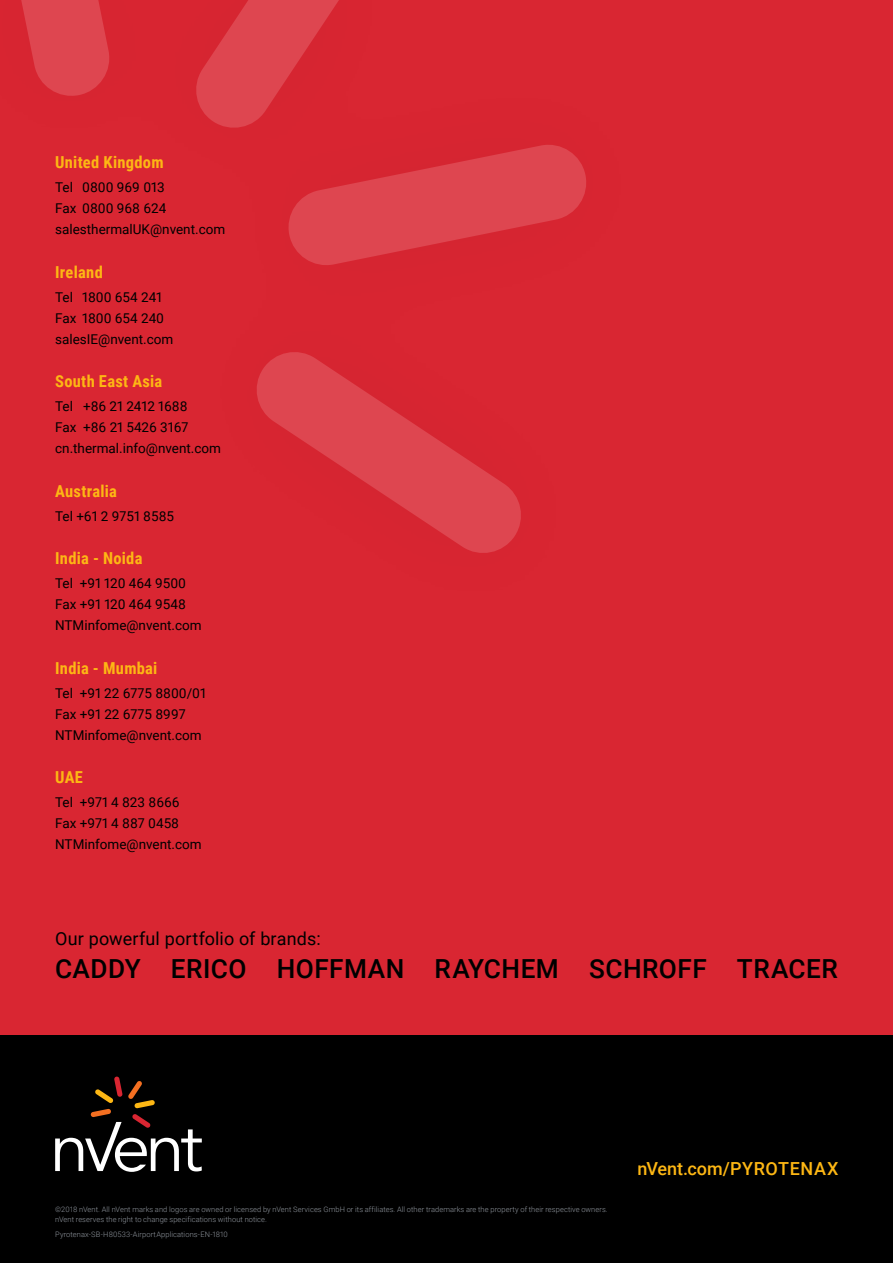
<style>
.page{position:relative;width:893px;height:1263px;background:#fff}
.page>*{position:absolute;margin:0;border:0;box-sizing:border-box;transform-origin:0 0}
.t1{font:500 26.25px "Roboto";letter-spacing:.015em;color:#000}
.t2{font:18px "Roboto";letter-spacing:.01em;color:#000}
.t3{font:500 18px "Roboto";letter-spacing:.02em;color:#fdb714}
.t4{font:700 16.5px "Roboto Condensed";letter-spacing:.015em;color:#fdb714}
.t5{font:13.5px/21px "Roboto";color:#000}
.t6{font:300 7.5px/10.5px "Roboto";letter-spacing:.01em;color:#90969e}
</style>
<div class="page">
<div style="left:0;top:0;width:893px;height:1035px;background:#d92632"></div>
<div style="left:0;top:1035px;width:893px;height:228px;background:#000"></div>
<svg style="left:21px;top:0;width:88px;height:96px"></svg>
<svg style="left:196px;top:0;width:143px;height:128px"></svg>
<svg style="left:288px;top:145px;width:298px;height:120px"></svg>
<svg style="left:257px;top:352px;width:264px;height:201px"></svg>
<svg style="left:55px;top:1076px;width:147px;height:96px"></svg>
<p class="t4" style="left:55px;top:151px;width:110px">United Kingdom</p>
<p class="t5" style="left:55px;top:176px;width:172px">Tel 0800 969 013<br>Fax 0800 968 624 salesthermalUK@nvent.com</p>
<p class="t4" style="left:55px;top:260px;width:49px">Ireland</p>
<p class="t5" style="left:55px;top:286px;width:120px">Tel 1800 654 241<br>Fax 1800 654 240 salesIE@nvent.com</p>
<p class="t4" style="left:55px;top:370px;width:109px">South East Asia</p>
<p class="t5" style="left:55px;top:395px;width:167px">Tel +86 21 2412 1688<br>Fax +86 21 5426 3167 cn.thermal.info@nvent.com</p>
<p class="t4" style="left:55px;top:479px;width:63px">Australia</p>
<p class="t5" style="left:55px;top:505px;width:120px">Tel +61 2 9751 8585</p>
<p class="t4" style="left:55px;top:547px;width:89px">India - Noida</p>
<p class="t5" style="left:55px;top:572px;width:148px">Tel +91 120 464 9500<br>Fax +91 120 464 9548<br>NTMinfome@nvent.com</p>
<p class="t4" style="left:55px;top:656px;width:104px">India - Mumbai</p>
<p class="t5" style="left:55px;top:682px;width:152px">Tel +91 22 6775 8800/01<br>Fax +91 22 6775 8997<br>NTMinfome@nvent.com</p>
<p class="t4" style="left:55px;top:766px;width:29px">UAE</p>
<p class="t5" style="left:55px;top:791px;width:148px">Tel +971 4 823 8666<br>Fax +971 4 887 0458<br>NTMinfome@nvent.com</p>
<h2 class="t2" style="left:55px;top:926px;width:267px">Our powerful portfolio of brands:</h2>
<h1 class="t1" style="left:55px;top:950px;width:784px">CADDY ERICO HOFFMAN RAYCHEM SCHROFF TRACER</h1>
<p class="t6" style="left:55px;top:1203px;width:554px">©2018 nVent. All nVent marks and logos are owned or licensed by nVent Services GmbH or its affiliates. All other trademarks are the property of their respective owners. nVent reserves the right to change specifications without notice.</p>
<p class="t6" style="left:55px;top:1229px;width:174px">Pyrotenax-SB-H80533-AirportApplications-EN-1810</p>
<h2 class="t3" style="left:637px;top:1156px;width:203px">nVent.com/PYROTENAX</h2>
</div>
